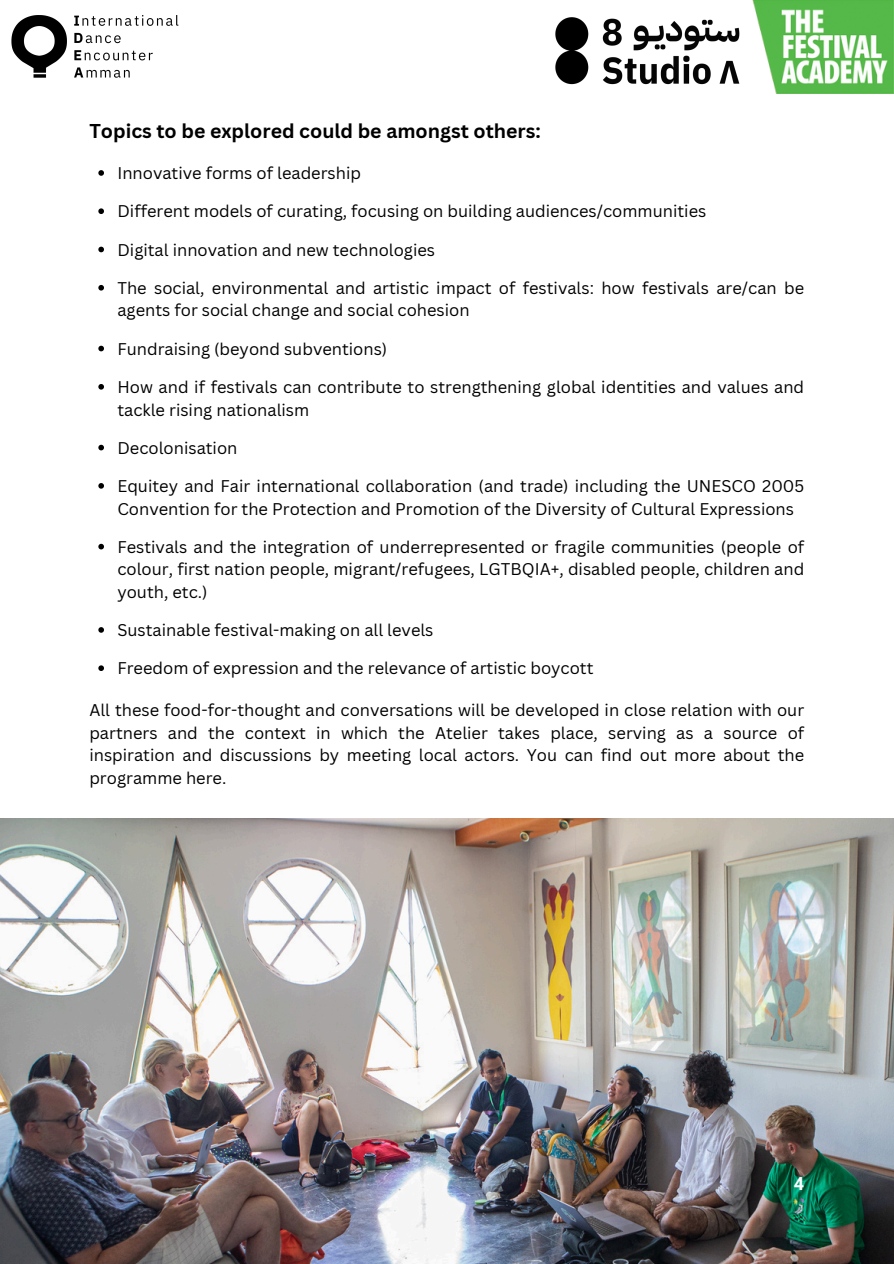
<style>
.page{position:relative;width:894px;height:1264px;background:#fff}
.page>*{position:absolute;margin:0;border:0;box-sizing:border-box;transform-origin:0 0}
.t1{font:700 19.5px "Canva Sans";color:#000}
.t2{font:700 18px "Roboto";color:#fff}
.t3{font:16.5px/22.5px "Canva Sans";color:#000}
</style>
<div class="page">
<img style="left:0;top:818px;width:893px;height:445px">
<svg style="left:98px;top:170px;width:6px;height:6px"></svg>
<svg style="left:98px;top:208px;width:6px;height:6px"></svg>
<svg style="left:98px;top:247px;width:6px;height:5px"></svg>
<svg style="left:98px;top:285px;width:6px;height:5px"></svg>
<svg style="left:98px;top:346px;width:6px;height:5px"></svg>
<svg style="left:98px;top:384px;width:6px;height:5px"></svg>
<svg style="left:98px;top:445px;width:6px;height:5px"></svg>
<svg style="left:98px;top:483px;width:6px;height:5px"></svg>
<svg style="left:98px;top:544px;width:6px;height:5px"></svg>
<svg style="left:98px;top:627px;width:6px;height:5px"></svg>
<svg style="left:98px;top:665px;width:6px;height:6px"></svg>
<img style="left:752px;top:0;width:141px;height:93px">
<img style="left:11px;top:15px;width:167px;height:63px">
<img style="left:555px;top:18px;width:185px;height:66px">
<p class="t1" style="left:89px;top:117px;width:453px">Topics to be explored could be amongst others:</p>
<h1 class="t3" style="left:117px;top:161px;width:245px">Innovative forms of leadership</h1>
<p class="t3" style="left:117px;top:200px;width:590px">Different models of curating, focusing on building audiences/communities</p>
<p class="t3" style="left:117px;top:238px;width:319px">Digital innovation and new technologies</p>
<p class="t3" style="left:117px;top:276px;width:688px">The social, environmental and artistic impact of festivals: how festivals are/can be agents for social change and social cohesion</p>
<p class="t3" style="left:117px;top:337px;width:271px">Fundraising (beyond subventions)</p>
<p class="t3" style="left:117px;top:375px;width:688px">How and if festivals can contribute to strengthening global identities and values and tackle rising nationalism</p>
<p class="t3" style="left:117px;top:436px;width:121px">Decolonisation</p>
<p class="t3" style="left:117px;top:474px;width:688px">Equitey and Fair international collaboration (and trade) including the UNESCO 2005<br>Convention for the Protection and Promotion of the Diversity of Cultural Expressions</p>
<p class="t3" style="left:117px;top:535px;width:688px;text-align:justify">Festivals and the integration of underrepresented or fragile communities (people of colour, first nation people, migrant/refugees, LGTBQIA+, disabled people, children and youth, etc.)</p>
<p class="t3" style="left:117px;top:618px;width:317px">Sustainable festival-making on all levels</p>
<p class="t3" style="left:117px;top:656px;width:477px">Freedom of expression and the relevance of artistic boycott</p>
<p class="t3" style="left:89px;top:698px;width:716px;text-align:justify">All these food-for-thought and conversations will be developed in close relation with our partners and the context in which the Atelier takes place, serving as a source of inspiration and discussions by meeting local actors. You can find out more about the programme here.</p>
<p class="t2" style="left:793px;top:1173px;width:12px">4</p>
</div>
